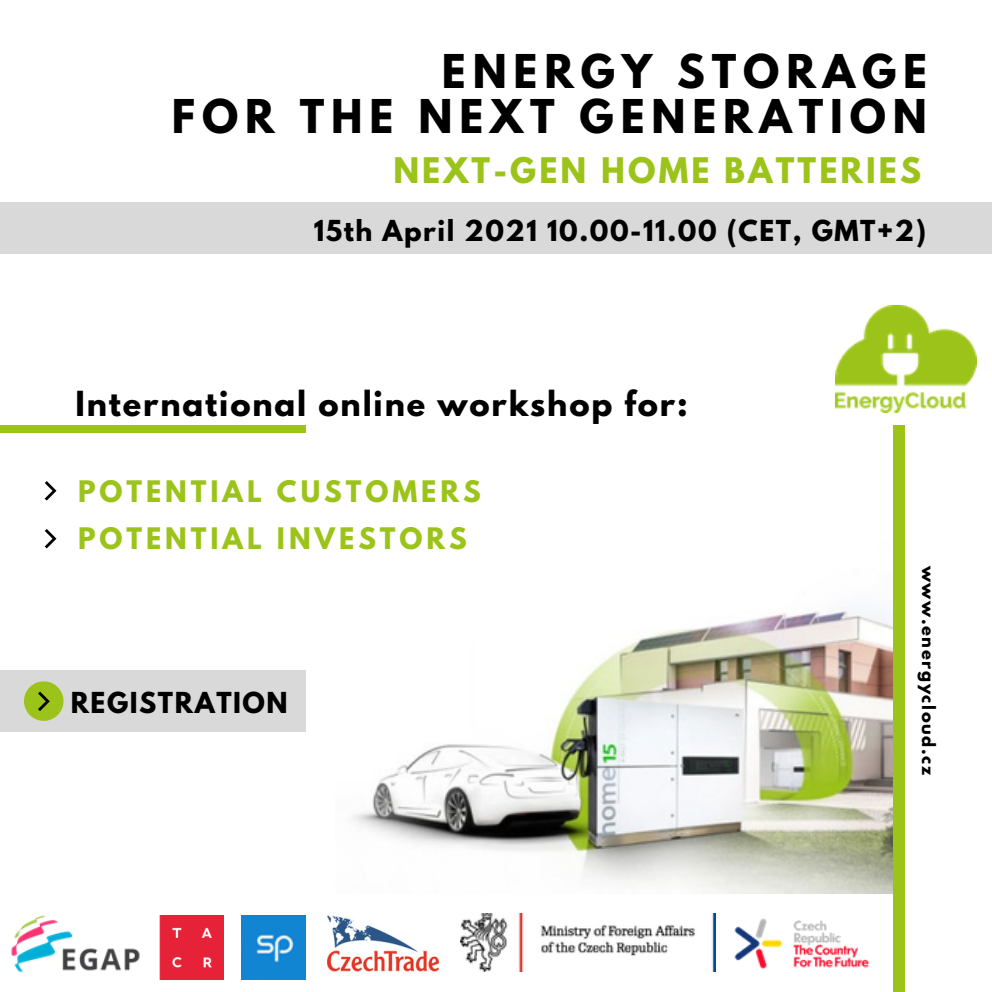
<style>
.page{position:relative;width:992px;height:992px;background:#fff}
.page>*{position:absolute;margin:0;border:0;box-sizing:border-box;transform-origin:0 0}
.t1{font:700 41.25px "League Spartan";letter-spacing:.165em;color:#000}
.t2{font:700 31.25px "League Spartan";letter-spacing:.1em;color:#9bc31a}
.t3{font:700 30.5px "League Spartan";letter-spacing:.06em;color:#000}
.t4{font:700 26.25px "League Spartan";letter-spacing:.15em;color:#9bc31a}
.t5{font:700 25.5px "League Spartan";letter-spacing:.06em;color:#000}
.t6{font:700 16.25px "League Spartan";letter-spacing:.1em;color:#000}
</style>
<div class="page">
<div style="left:894px;top:425px;width:11px;height:567px;background:#9bc31a"></div>
<img style="left:835px;top:306px;width:141px;height:107px">
<img style="left:299px;top:915px;width:162px;height:65px">
<img style="left:242px;top:915px;width:63px;height:64px">
<img style="left:11px;top:915px;width:163px;height:65px">
<img style="left:159px;top:915px;width:64px;height:64px">
<img style="left:461px;top:914px;width:255px;height:58px">
<img style="left:352px;top:610px;width:540px;height:284px">
<div style="left:0;top:425px;width:306px;height:8px;background:#9bc31a"></div>
<div style="left:0;top:202px;width:992px;height:52px;background:#d9d9d9"></div>
<img style="left:734px;top:918px;width:136px;height:51px">
<div style="left:0;top:670px;width:305px;height:62px;background:#d9d9d9"></div>
<svg style="left:24px;top:681px;width:39px;height:40px"></svg>
<svg style="left:45px;top:481px;width:12px;height:20px"></svg>
<svg style="left:45px;top:529px;width:12px;height:19px"></svg>
<p class="t1" style="left:442px;top:51px;width:487px">ENERGY STORAGE</p>
<p class="t1" style="left:172px;top:96px;width:756px">FOR THE NEXT GENERATION</p>
<p class="t2" style="left:393px;top:155px;width:529px">NEXT-GEN HOME BATTERIES</p>
<p class="t5" style="left:314px;top:218px;width:614px">15th April 2021 10.00-11.00 (CET, GMT+2)</p>
<p class="t3" style="left:76px;top:389px;width:614px">International online workshop for:</p>
<p class="t4" style="left:78px;top:478px;width:404px">POTENTIAL CUSTOMERS</p>
<p class="t4" style="left:78px;top:525px;width:390px">POTENTIAL INVESTORS</p>
<p class="t5" style="left:71px;top:690px;width:219px">REGISTRATION</p>
<p class="t6" style="left:937px;top:565px;width:211px;rotate:90deg">www.energycloud.cz</p>
</div>
